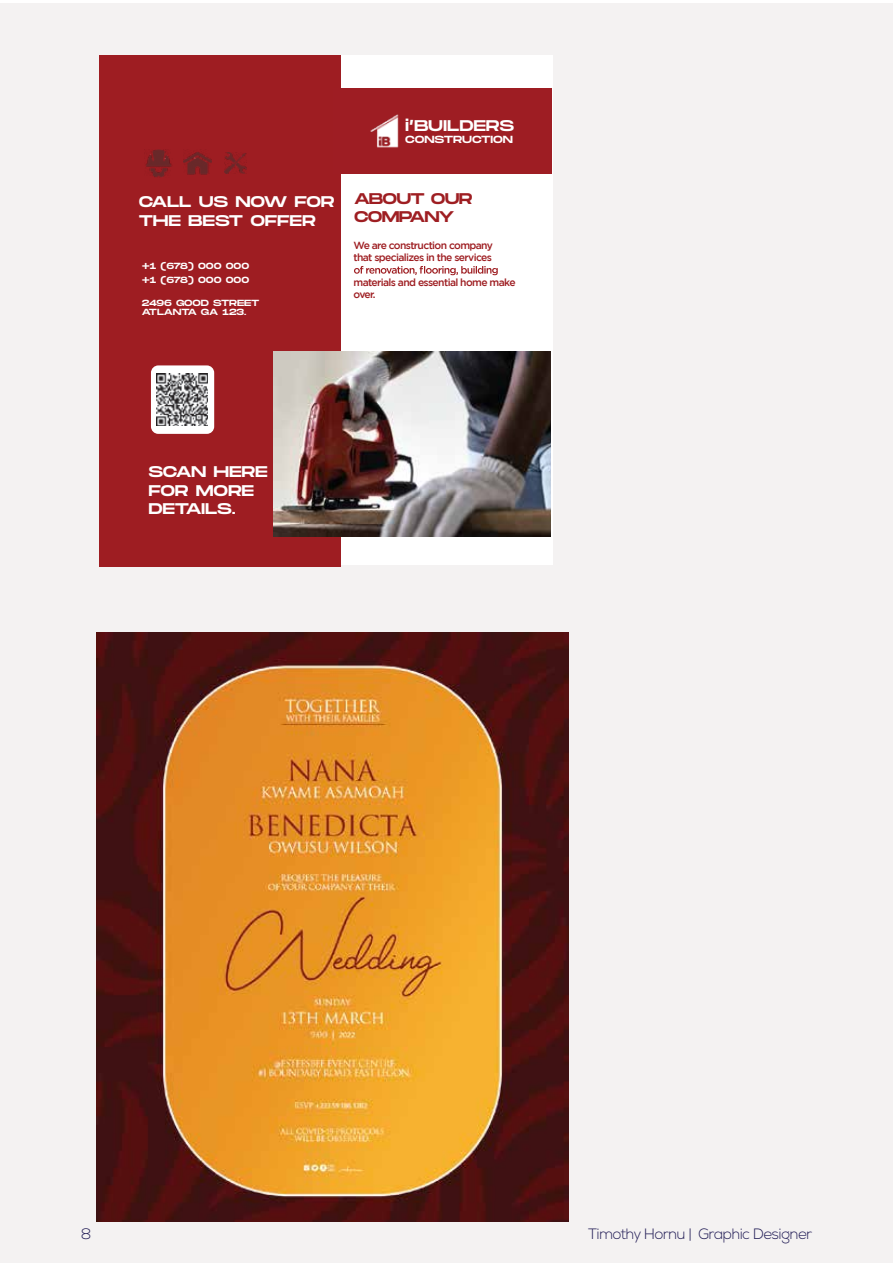
<style>
.page{position:relative;width:893px;height:1263px;background:#fff}
.page>*{position:absolute;margin:0;border:0;box-sizing:border-box;transform-origin:0 0}
.t1{font:15.45px/18.6px "Monument Extended";letter-spacing:-.015em;color:#fff}
.t2{font:15.45px/18.6px "Monument Extended";letter-spacing:-.05em;color:#9e1e22}
.t3{font:300 15px "Nexa";letter-spacing:-.04em;color:#221d56}
.t4{font:500 10.35px/12.5px "Gotham";letter-spacing:-.06em;color:#9e1e22}
.t5{font:10.35px "Monument Extended";letter-spacing:-.015em;color:#fff}
.t6{font:8.85px/9.6px "Monument Extended";letter-spacing:-.015em;color:#fff}
</style>
<div class="page">
<div style="left:0;top:4px;width:893px;height:1259px;background:#f4f2f2"></div>
<img style="left:97px;top:632px;width:471px;height:590px">
<div style="left:99px;top:55px;width:454px;height:509px;background:#fff"></div>
<div style="left:99px;top:55px;width:242px;height:512px;background:#9e1d22"></div>
<img style="left:273px;top:351px;width:278px;height:185px">
<div style="left:334px;top:88px;width:218px;height:85px;background:#9e1d23"></div>
<img style="left:350px;top:114px;width:75px;height:60px">
<svg style="left:354px;top:266px;width:144px;height:9px"></svg>
<img style="left:145px;top:150px;width:27px;height:27px">
<img style="left:225px;top:152px;width:22px;height:21px">
<img style="left:184px;top:152px;width:27px;height:23px">
<div style="left:151px;top:365px;width:63px;height:69px;background:#fff;border-radius:7px"></div>
<img style="left:156px;top:373px;width:52px;height:52px">
<h1 class="t1" style="left:405px;top:116px;width:110px">i’BUILDERS</h1>
<p class="t5" style="left:405px;top:132px;width:109px">CONSTRUCTION</p>
<h1 class="t1" style="left:139px;top:192px;width:197px">CALL US NOW FOR<br>THE BEST OFFER</h1>
<p class="t6" style="left:142px;top:260px;width:109px">+1 (678) 000 000</p>
<p class="t6" style="left:142px;top:298px;width:119px">2496 GOOD STREET<br>ATLANTA GA 123.</p>
<p class="t6" style="left:142px;top:275px;width:109px">+1 (678) 000 000</p>
<h1 class="t2" style="left:354px;top:189px;width:120px">ABOUT OUR<br>COMPANY</h1>
<p class="t4" style="left:353px;top:239px;width:141px">We are construction company that specializes in the services</p>
<p class="t4" style="left:353px;top:276px;width:164px">materials and essential home make over.</p>
<h1 class="t1" style="left:148px;top:462px;width:121px">SCAN HERE<br>FOR MORE<br>DETAILS.</h1>
<h2 class="t3" style="left:81px;top:1225px;width:12px">8</h2>
<h2 class="t3" style="left:588px;top:1225px;width:226px">Timothy Hornu | Graphic Designer</h2>
</div>
